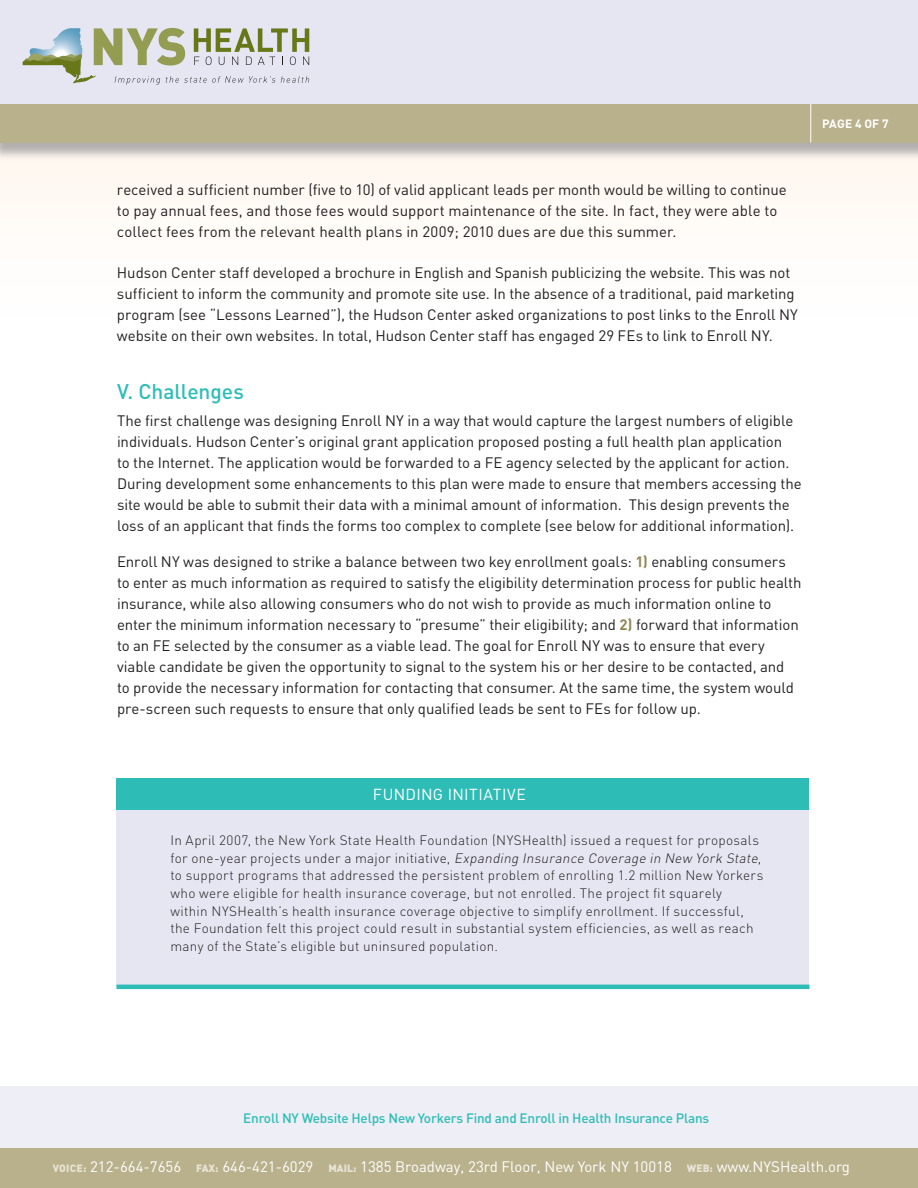
<style>
.page{position:relative;width:918px;height:1188px;background:#fff}
.page>*{position:absolute;margin:0;border:0;box-sizing:border-box;transform-origin:0 0}
.t1{font:500 21px "DIN";letter-spacing:-.005em;color:#2ebdb6}
.t2{font:15.75px "DIN";letter-spacing:.02em;color:#fff}
.t3{font:15px/21px "DIN";letter-spacing:-.005em;color:#231f20}
.t4{font:15px "DIN";color:#fff}
.t5{font:300 13.5px/17.7px "DIN";letter-spacing:.02em;color:#231f20}
.t6{font:500 13.5px "DIN";letter-spacing:-.015em;color:#2ebdb6}
.t7{font:700 12px "DIN";color:#fff}
.s1{font-weight:700;color:#928756}
.s2{font-style:italic}
.s3{font-weight:900;font-size:10.5px;color:#e7e3d5}
</style>
<div class="page">
<div style="left:0;top:0;width:918px;height:106px;background:#e5e6f2"></div>
<div style="left:0;top:142px;width:918px;height:224px;background:#fffdfb"></div>
<div style="left:0;top:1086px;width:918px;height:102px;background:#edeef6"></div>
<div style="left:0;top:106px;width:918px;height:55px;background:#999;opacity:.75"></div>
<div style="left:0;top:104px;width:918px;height:38px;background:#b9b18c"></div>
<hr style="left:810px;top:104px;width:1px;height:39px;background:#fff">
<div style="left:0;top:1148px;width:918px;height:40px;background:#b9b18c"></div>
<div style="left:116px;top:778px;width:693px;height:32px;background:#2ebdb6"></div>
<div style="left:116px;top:810px;width:693px;height:177px;background:#e5e6f2"></div>
<hr style="left:116px;top:985px;width:693px;height:4px;background:#2ebdb6">
<svg style="left:23px;top:28px;width:286px;height:57px"></svg>
<p class="t3" style="left:117px;top:180px;width:671px">received a sufficient number (five to 10) of valid applicant leads per month would be willing to continue to pay annual fees, and those fees would support maintenance of the site. In fact, they were able to collect fees from the relevant health plans in 2009; 2010 dues are due this summer.</p>
<p class="t3" style="left:117px;top:262px;width:683px">Hudson Center staff developed a brochure in English and Spanish publicizing the website. This was not sufficient to inform the community and promote site use. In the absence of a traditional, paid marketing program (see “Lessons Learned”), the Hudson Center asked organizations to post links to the Enroll NY website on their own websites. In total, Hudson Center staff has engaged 29 FEs to link to Enroll NY.</p>
<h1 class="t1" style="left:117px;top:377px;width:128px">V. Challenges</h1>
<p class="t3" style="left:117px;top:410px;width:686px">The first challenge was designing Enroll NY in a way that would capture the largest numbers of eligible individuals. Hudson Center’s original grant application proposed posting a full health plan application<br>to the Internet. The application would be forwarded to a FE agency selected by the applicant for action.<br>During development some enhancements to this plan were made to ensure that members accessing the site would be able to submit their data with a minimal amount of information. This design prevents the loss of an applicant that finds the forms too complex to complete (see below for additional information).</p>
<p class="t3" style="left:117px;top:551px;width:686px">Enroll NY was designed to strike a balance between two key enrollment goals: <span class="s1">1)</span> enabling consumers to enter as much information as required to satisfy the eligibility determination process for public health insurance, while also allowing consumers who do not wish to provide as much information online to enter the minimum information necessary to “presume” their eligibility; and <span class="s1">2)</span> forward that information to an FE selected by the consumer as a viable lead. The goal for Enroll NY was to ensure that every viable candidate be given the opportunity to signal to the system his or her desire to be contacted, and<br>to provide the necessary information for contacting that consumer. At the same time, the system would pre-screen such requests to ensure that only qualified leads be sent to FEs for follow up.</p>
<p class="t7" style="left:822px;top:116px;width:68px">PAGE 4 OF 7</p>
<p class="t2" style="left:373px;top:785px;width:155px">FUNDING INITIATIVE</p>
<p class="t5" style="left:170px;top:831px;width:594px">In April 2007, the New York State Health Foundation (NYSHealth) issued a request for proposals for one-year projects under a major initiative, <span class="s2">Expanding Insurance Coverage in New York State</span>, to support programs that addressed the persistent problem of enrolling 1.2 million New Yorkers who were eligible for health insurance coverage, but not enrolled. The project fit squarely<br>within NYSHealth’s health insurance coverage objective to simplify enrollment. If successful, the Foundation felt this project could result in substantial system efficiencies, as well as reach many of the State’s eligible but uninsured population.</p>
<p class="t6" style="left:243px;top:1109px;width:467px">Enroll NY Website Helps New Yorkers Find and Enroll in Health Insurance Plans</p>
<p class="t4" style="left:53px;top:1158px;width:799px"><span class="s3">VOICE:</span> 212-664-7656 <span class="s3">FAX:</span> 646-421-6029 <span class="s3">MAIL:</span> 1385 Broadway, 23rd Floor, New York NY 10018 <span class="s3">WEB:</span> www.NYSHealth.org</p>
</div>
